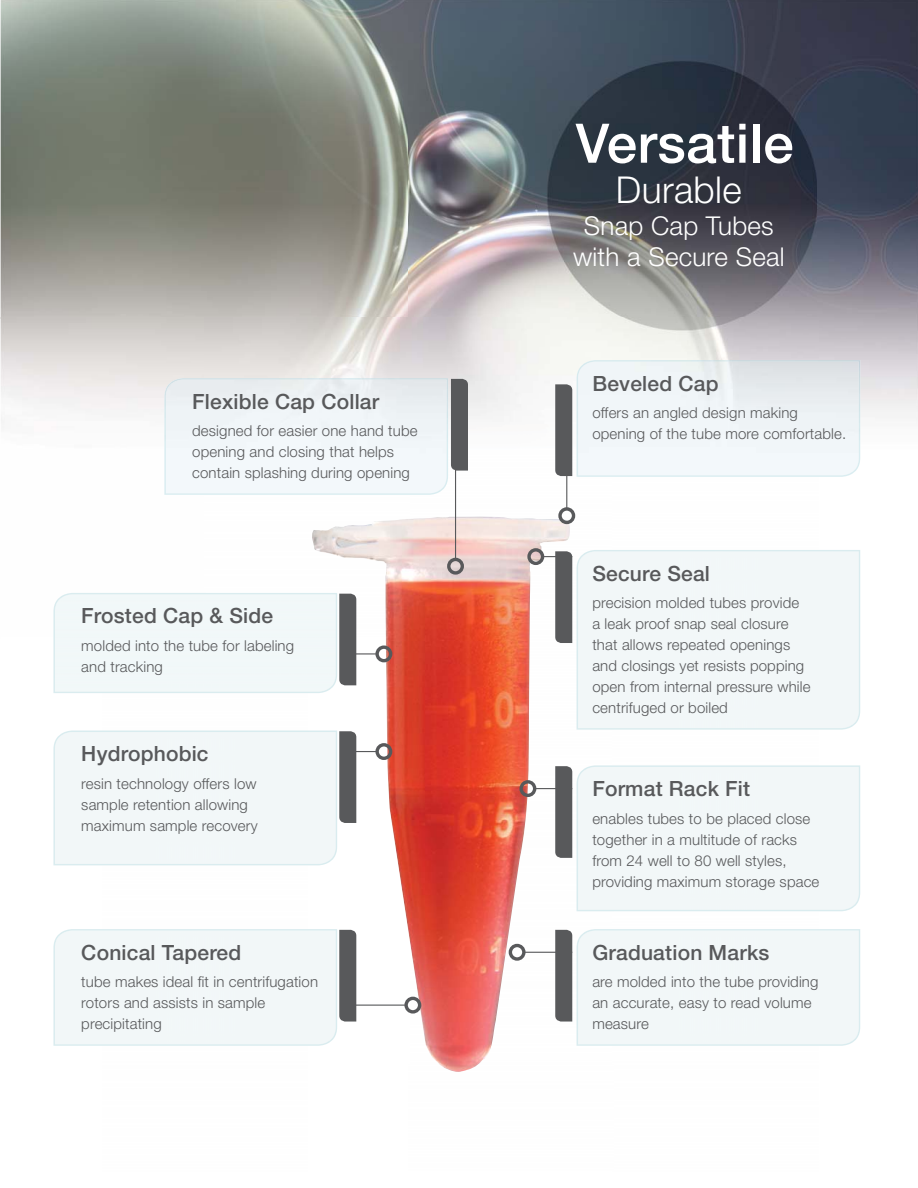
<style>
.page{position:relative;width:918px;height:1188px;background:#fff}
.page>*{position:absolute;margin:0;border:0;box-sizing:border-box;transform-origin:0 0}
.t1{font:500 54.6px "Helvetica Neue LT Std";letter-spacing:.01em;color:#fff}
.t2{font:300 37.05px "Helvetica Neue LT Std";letter-spacing:.01em;color:#fff}
.t3{font:300 25.95px/31.5px "Helvetica Neue LT Std";letter-spacing:.01em;color:#fff;text-align:center}
.t4{font:500 21px "Helvetica Neue LT Std";letter-spacing:.01em;color:#58595b}
.t5{font:300 15px/21px "Helvetica Neue LT Std";letter-spacing:.01em;color:#58595b}
</style>
<div class="page">
<img style="left:1px;top:0;width:816px;height:318px">
<img style="left:817px;top:0;width:101px;height:912px">
<img style="left:204px;top:318px;width:409px;height:106px">
<img style="left:613px;top:318px;width:205px;height:42px">
<img style="left:448px;top:424px;width:165px;height:622px">
<img style="left:817px;top:477px;width:1px;height:73px">
<img style="left:817px;top:730px;width:1px;height:35px">
<div style="left:577px;top:929px;width:283px;height:117px;background:#f2f7f8"></div>
<div style="left:53px;top:929px;width:259px;height:117px;background:#f2f7f8"></div>
<div style="left:53px;top:593px;width:259px;height:100px;background:#f1f8f9"></div>
<div style="left:53px;top:731px;width:259px;height:134px;background:#f2f7f8"></div>
<img style="left:577px;top:360px;width:283px;height:117px">
<div style="left:577px;top:765px;width:283px;height:146px;background:#f2f7f8"></div>
<img style="left:164px;top:378px;width:284px;height:117px">
<div style="left:577px;top:550px;width:283px;height:180px;background:#f2f7f8"></div>
<img style="left:312px;top:517px;width:258px;height:555px">
<hr style="left:524px;top:952px;width:48px;height:1px;background:#58595b">
<div style="left:509px;top:944px;width:17px;height:17px;border:3px solid #58595b;border-radius:50%"></div>
<hr style="left:347px;top:1005px;width:59px;height:1px;background:#58595b">
<div style="left:404px;top:997px;width:17px;height:17px;border:3px solid #58595b;border-radius:50%"></div>
<hr style="left:347px;top:653px;width:30px;height:2px;background:#58595b">
<div style="left:375px;top:646px;width:17px;height:16px;border:3px solid #58595b;border-radius:50%"></div>
<hr style="left:566px;top:450px;width:1px;height:59px;background:#58595b">
<div style="left:558px;top:507px;width:17px;height:17px;border:3px solid #58595b;border-radius:50%"></div>
<hr style="left:535px;top:788px;width:37px;height:1px;background:#58595b">
<div style="left:519px;top:780px;width:17px;height:17px;border:3px solid #58595b;border-radius:50%"></div>
<hr style="left:455px;top:468px;width:1px;height:91px;background:#58595b">
<div style="left:447px;top:558px;width:17px;height:17px;border:3px solid #58595b;border-radius:50%"></div>
<div style="left:527px;top:548px;width:17px;height:17px;border:3px solid #58595b;border-radius:50%"></div>
<div style="left:451px;top:379px;width:17px;height:92px;background:#58595b"></div>
<svg style="left:555px;top:384px;width:17px;height:92px;background:#5c5d5f"></svg>
<svg style="left:543px;top:551px;width:29px;height:92px"></svg>
<svg style="left:555px;top:766px;width:17px;height:92px;background:#5c5d5f"></svg>
<svg style="left:555px;top:930px;width:17px;height:92px;background:#5c5d5f"></svg>
<div style="left:339px;top:594px;width:17px;height:91px;background:#58595b"></div>
<svg style="left:339px;top:731px;width:17px;height:92px;background:#5c5d5f"></svg>
<svg style="left:339px;top:930px;width:17px;height:92px;background:#5c5d5f"></svg>
<hr style="left:347px;top:751px;width:30px;height:1px;background:#58595b">
<div style="left:375px;top:743px;width:17px;height:17px;border:3px solid #58595b;border-radius:50%"></div>
<h3 class="t4" style="left:192px;top:394px;width:189px">Flexible Cap Collar</h3>
<p class="t5" style="left:192px;top:422px;width:227px">designed for easier one hand tube opening and closing that helps contain splashing during opening</p>
<h3 class="t4" style="left:81px;top:609px;width:193px">Frosted Cap &amp; Side</h3>
<p class="t5" style="left:81px;top:637px;width:214px">molded into the tube for labeling and tracking</p>
<h3 class="t4" style="left:81px;top:746px;width:129px">Hydrophobic</h3>
<p class="t5" style="left:81px;top:775px;width:178px">resin technology offers low sample retention allowing maximum sample recovery</p>
<h3 class="t4" style="left:81px;top:945px;width:161px">Conical Tapered</h3>
<p class="t5" style="left:81px;top:973px;width:238px">tube makes ideal fit in centrifugation rotors and assists in sample precipitating</p>
<h1 class="t1" style="left:576px;top:124px;width:219px">Versatile</h1>
<h2 class="t2" style="left:616px;top:177px;width:127px">Durable</h2>
<h3 class="t3" style="left:573px;top:213px;width:213px">Snap Cap Tubes with a Secure Seal</h3>
<h3 class="t4" style="left:592px;top:376px;width:128px">Beveled Cap</h3>
<p class="t5" style="left:592px;top:404px;width:255px">offers an angled design making opening of the tube more comfortable.</p>
<h3 class="t4" style="left:592px;top:566px;width:119px">Secure Seal</h3>
<p class="t5" style="left:592px;top:594px;width:220px">precision molded tubes provide a leak proof snap seal closure that allows repeated openings and closings yet resists popping open from internal pressure while centrifuged or boiled</p>
<h3 class="t4" style="left:592px;top:781px;width:159px">Format Rack Fit</h3>
<p class="t5" style="left:592px;top:810px;width:229px">enables tubes to be placed close together in a multitude of racks from 24 well to 80 well styles, providing maximum storage space</p>
<h3 class="t4" style="left:592px;top:945px;width:179px">Graduation Marks</h3>
<p class="t5" style="left:592px;top:973px;width:228px">are molded into the tube providing an accurate, easy to read volume measure</p>
</div>
